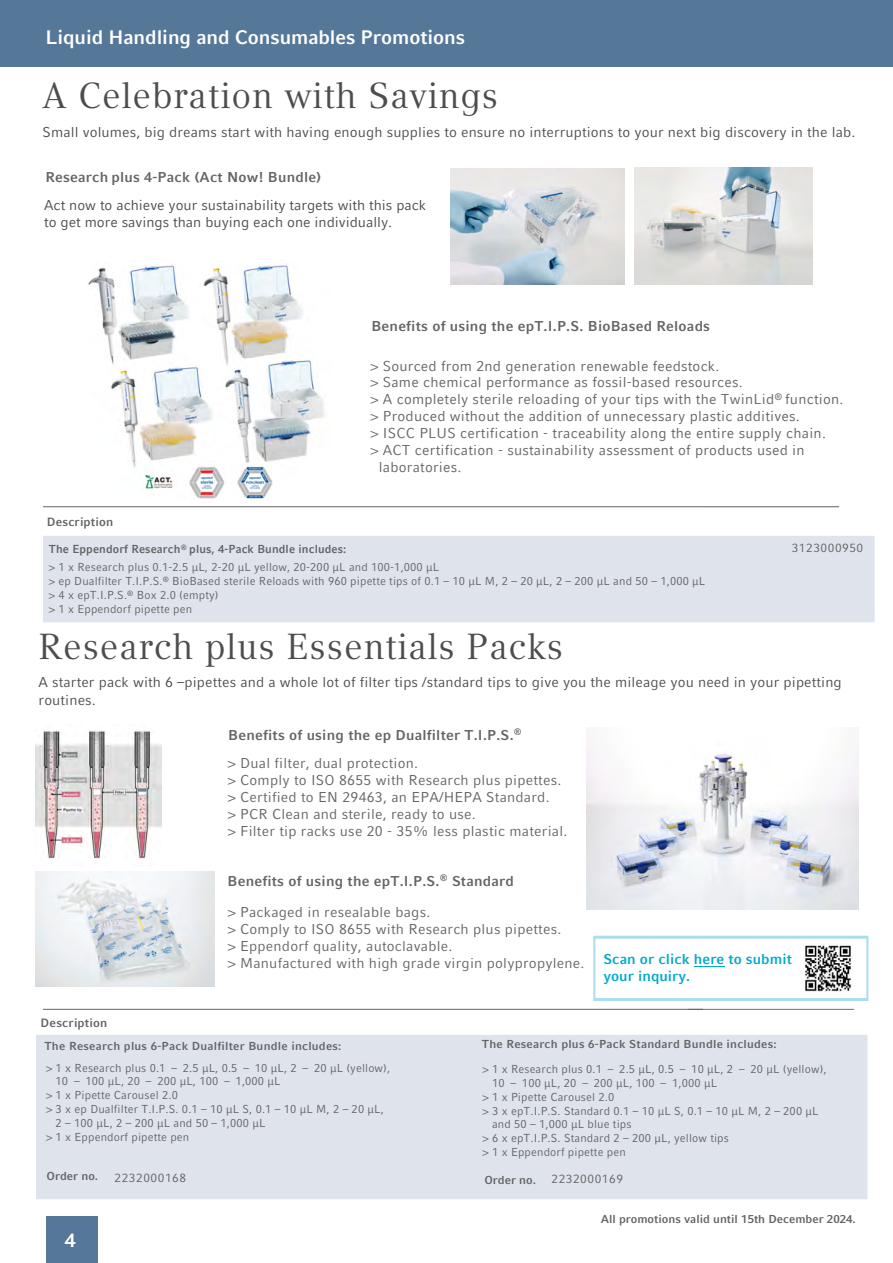
<style>
.page{position:relative;width:893px;height:1263px;background:#fff}
.page>*{position:absolute;margin:0;border:0;box-sizing:border-box;transform-origin:0 0}
.t1{font:36px "Compatil Textfor Eppendorf";letter-spacing:.025em;color:#4d4d4f}
.t2{font:700 19.5px "Compatil Factfor Eppendorf";letter-spacing:-.005em;color:#fff}
.t3{font:14.25px "Compatil Fact LT Com";letter-spacing:.015em;color:#636466}
.t4{font:14.25px/17.1px "Compatil Factfor Eppendorf";letter-spacing:.015em;color:#636466}
.t5{font:14.25px/18.1px "Compatil Factfor Eppendorf";letter-spacing:.01em;color:#4d4d4f}
.t6{font:700 14.25px/27.9px "Compatil Factfor Eppendorf";letter-spacing:.015em;color:#636466}
.t7{font:14.25px/17px "Compatil Fact LT Com";color:#4b4c4d}
.t8{font:700 14.25px/17.1px "Compatil Factfor Eppendorf";letter-spacing:.005em;color:#00abcd}
.t9{font:12px "Compatil Factfor Eppendorf";letter-spacing:.045em;color:#636366}
.t10{font:700 12px "Compatil Factfor Eppendorf";letter-spacing:.015em;color:#636366}
.t11{font:11.55px/13.8px "Compatil Factfor Eppendorf";letter-spacing:.01em;color:#636366}
.t12{font:700 11.55px "Compatil Factfor Eppendorf";letter-spacing:.02em;color:#636466}
.t13{font:700 11.55px "Compatil Fact LT Com";letter-spacing:.01em;color:#636366}
.t14{font:700 11.55px "Compatil Factfor Eppendorf";color:#636466}
.t15{font:700 11.55px "Compatil Factfor Eppendorf";color:#636366}
.s1{font-family:"Compatil Factfor Eppendorf"}
.s2{font-weight:400}
</style>
<div class="page">
<div style="left:36px;top:1035px;width:831px;height:164px;background:#dfe4ec"></div>
<img style="left:586px;top:737px;width:273px;height:172px">
<div style="left:0;top:0;width:893px;height:67px;background:#567898"></div>
<div style="left:47px;top:1216px;width:51px;height:47px;background:#567898"></div>
<div style="left:43px;top:536px;width:832px;height:86px;background:#dfe4ec"></div>
<hr style="left:43px;top:506px;width:660px;height:1px;background:#636366">
<hr style="left:703px;top:506px;width:136px;height:1px;background:#636366">
<img style="left:634px;top:167px;width:179px;height:118px">
<img style="left:36px;top:871px;width:179px;height:115px">
<img style="left:88px;top:260px;width:237px;height:239px">
<img style="left:450px;top:168px;width:175px;height:117px">
<hr style="left:43px;top:1009px;width:660px;height:1px;background:#636366">
<hr style="left:688px;top:1009px;width:166px;height:1px;background:#636366">
<img style="left:35px;top:730px;width:126px;height:134px">
<div style="left:593px;top:936px;width:276px;height:65px;background:#fff;border:3px solid #acdfed"></div>
<hr style="left:694px;top:966px;width:30px;height:1px;background:#00abcd">
<img style="left:805px;top:944px;width:47px;height:47px">
<h2 class="t2" style="left:46px;top:25px;width:421px">Liquid Handling and Consumables Promotions</h2>
<h1 class="t1" style="left:43px;top:75px;width:457px">A Celebration with Savings</h1>
<p class="t5" style="left:43px;top:123px;width:814px">Small volumes, big dreams start with having enough supplies to ensure no interruptions to your next big discovery in the lab.</p>
<p class="t6" style="left:45px;top:163px;width:277px">Research plus 4-Pack (Act Now! Bundle)</p>
<p class="t7" style="left:44px;top:196px;width:384px">Act now to achieve your sustainability targets with this pack to get more savings than buying each one individually.</p>
<p class="t6" style="left:371px;top:313px;width:340px">Benefits of using the epT.I.P.S. BioBased Reloads</p>
<p class="t3" style="left:371px;top:357px;width:350px">&gt; Sourced from 2nd generation renewable feedstock.</p>
<p class="t3" style="left:371px;top:374px;width:374px">&gt; Same chemical performance as fossil-based resources.</p>
<p class="t3" style="left:371px;top:391px;width:474px">&gt; A completely sterile reloading of your tips with the TwinLid<sup>®</sup> function.</p>
<p class="t3" style="left:371px;top:408px;width:431px">&gt; Produced without the addition of unnecessary plastic additives.</p>
<p class="t3" style="left:371px;top:425px;width:457px">&gt; ISCC PLUS certification - traceability along the entire supply chain.</p>
<p class="t3" style="left:371px;top:442px;width:436px">&gt; ACT certification - sustainability assessment of products used in</p>
<p class="t3" style="left:379px;top:459px;width:84px">laboratories.</p>
<p class="t10" style="left:47px;top:515px;width:68px">Description</p>
<p class="t13" style="left:49px;top:543px;width:299px"><span class="s1">T</span>he Eppendorf Research<sup>®</sup> plus, 4-Pack Bundle includes:</p>
<p class="t9" style="left:792px;top:540px;width:73px">3123000950</p>
<p class="t11" style="left:49px;top:560px;width:658px">&gt; 1 x Research plus 0.1-2.5 µL, 2-20 µL yellow, 20-200 µL and 100-1,000 µL<br>&gt; ep Dualfilter T.I.P.S.<sup>®</sup> BioBased sterile Reloads with 960 pipette tips of 0.1 – 10 µL M, 2 – 20 µL, 2 – 200 µL and 50 – 1,000 µL &gt; 4 x epT.I.P.S.<sup>®</sup> Box 2.0 (empty)<br>&gt; 1 x Eppendorf pipette pen</p>
<h1 class="t1" style="left:39px;top:625px;width:526px">Research plus Essentials Packs</h1>
<p class="t5" style="left:39px;top:673px;width:805px">A starter pack with 6 –pipettes and a whole lot of filter tips /standard tips to give you the mileage you need in your pipetting routines.</p>
<p class="t6" style="left:228px;top:721px;width:295px">Benefits of using the ep Dualfilter T.I.P.S.<sup>® </sup><span class="s2">&gt; Dual filter, dual protection.</span></p>
<p class="t4" style="left:228px;top:771px;width:341px">&gt; Comply to ISO 8655 with Research plus pipettes. &gt; Certified to EN 29463, an EPA/HEPA Standard.<br>&gt; PCR Clean and sterile, ready to use.<br>&gt; Filter tip racks use 20 - 35% less plastic material.</p>
<p class="t10" style="left:41px;top:1015px;width:68px">Description</p>
<p class="t6" style="left:228px;top:867px;width:288px">Benefits of using the epT.I.P.S.<sup>®</sup> Standard</p>
<p class="t4" style="left:228px;top:903px;width:358px">&gt; Packaged in resealable bags.<br>&gt; Comply to ISO 8655 with Research plus pipettes.<br>&gt; Eppendorf quality, autoclavable.<br>&gt; Manufactured with high grade virgin polypropylene.</p>
<p class="t8" style="left:603px;top:951px;width:190px">Scan or click here to submit your inquiry.</p>
<p class="t12" style="left:44px;top:1039px;width:298px">The Research plus 6-Pack Dualfilter Bundle includes:</p>
<p class="t12" style="left:482px;top:1037px;width:296px">The Research plus 6-Pack Standard Bundle includes:</p>
<p class="t11" style="left:46px;top:1061px;width:346px">&gt; 1 x Research plus 0.1 – 2.5 µL, 0.5 – 10 µL, 2 – 20 µL (yellow),</p>
<p class="t11" style="left:56px;top:1074px;width:226px">10 – 100 µL, 20 – 200 µL, 100 – 1,000 µL</p>
<p class="t11" style="left:46px;top:1088px;width:133px">&gt; 1 x Pipette Carousel 2.0</p>
<p class="t11" style="left:46px;top:1102px;width:339px">&gt; 3 x ep Dualfilter T.I.P.S. 0.1 – 10 µL S, 0.1 – 10 µL M, 2 – 20 µL,</p>
<p class="t11" style="left:56px;top:1116px;width:211px">2 – 100 µL, 2 – 200 µL and 50 – 1,000 µL</p>
<p class="t11" style="left:46px;top:1130px;width:145px">&gt; 1 x Eppendorf pipette pen</p>
<p class="t11" style="left:482px;top:1062px;width:346px">&gt; 1 x Research plus 0.1 – 2.5 µL, 0.5 – 10 µL, 2 – 20 µL (yellow),</p>
<p class="t11" style="left:492px;top:1076px;width:226px">10 – 100 µL, 20 – 200 µL, 100 – 1,000 µL</p>
<p class="t11" style="left:482px;top:1090px;width:133px">&gt; 1 x Pipette Carousel 2.0</p>
<p class="t11" style="left:482px;top:1104px;width:338px">&gt; 3 x epT.I.P.S. Standard 0.1 – 10 µL S, 0.1 – 10 µL M, 2 – 200 µL</p>
<p class="t11" style="left:492px;top:1117px;width:141px">and 50 – 1,000 µL blue tips</p>
<p class="t11" style="left:482px;top:1131px;width:248px">&gt; 6 x epT.I.P.S. Standard 2 – 200 µL, yellow tips</p>
<p class="t11" style="left:482px;top:1145px;width:145px">&gt; 1 x Eppendorf pipette pen</p>
<p class="t15" style="left:47px;top:1169px;width:53px">Order no.</p>
<h2 class="t2" style="left:65px;top:1229px;width:12px">4</h2>
<p class="t9" style="left:115px;top:1170px;width:73px">2232000168</p>
<p class="t15" style="left:484px;top:1173px;width:53px">Order no.</p>
<p class="t9" style="left:551px;top:1172px;width:73px">2232000169</p>
<p class="t14" style="left:601px;top:1212px;width:257px">All promotions valid until 15th December 2024.</p>
</div>
